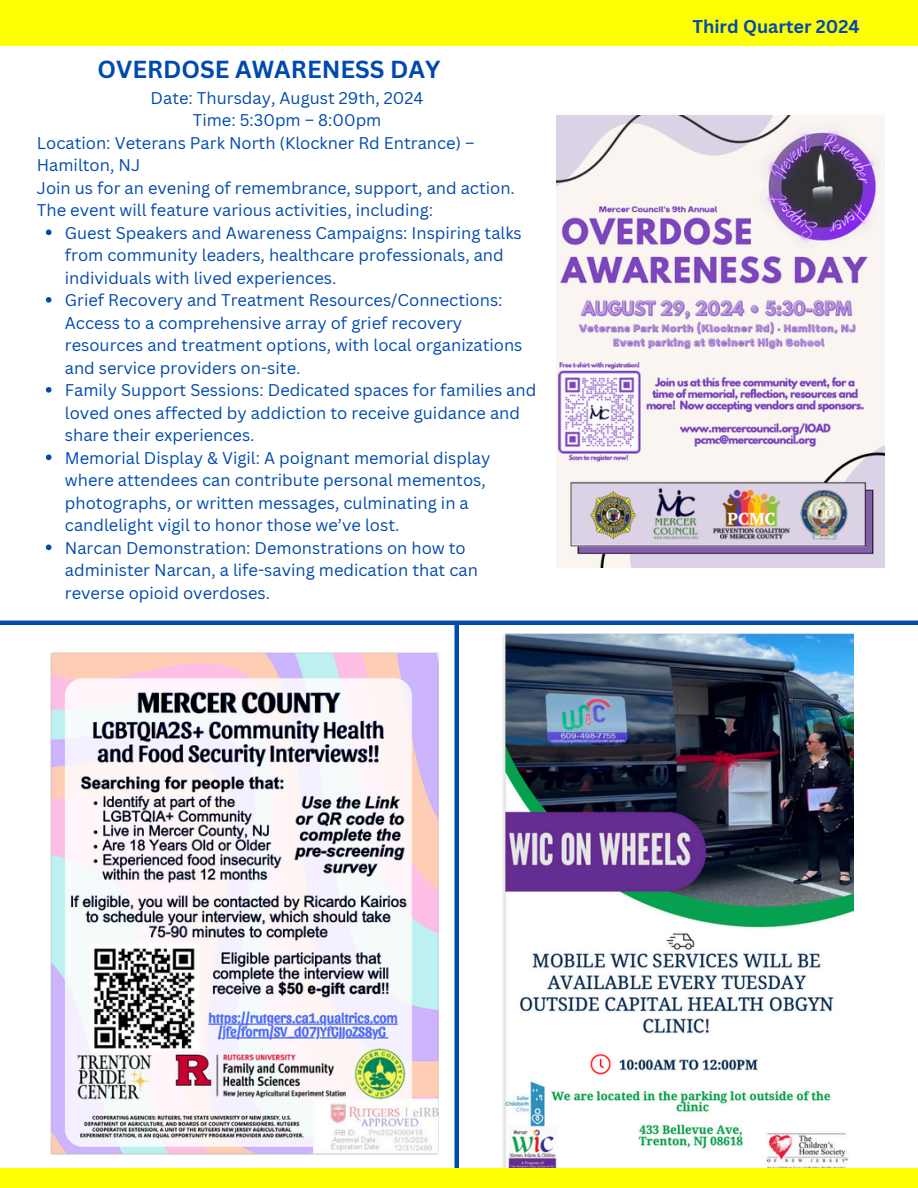
<style>
.page{position:relative;width:918px;height:1188px;background:#fff}
.page>*{position:absolute;margin:0;border:0;box-sizing:border-box;transform-origin:0 0}
.t1{font:700 24px "Canva Sans";color:#004aad}
.t2{font:700 18px "Canva Sans";color:#004aad}
.t3{font:16.5px/22.5px "Canva Sans";color:#004aad}
</style>
<div class="page">
<div style="left:0;top:0;width:918px;height:46px;background:#ffff03"></div>
<hr style="left:0;top:621px;width:918px;height:4px;background:#004aad">
<img style="left:557px;top:116px;width:327px;height:451px">
<img style="left:51px;top:653px;width:388px;height:501px">
<div style="left:454px;top:623px;width:5px;height:565px;background:#004aad"></div>
<img style="left:502px;top:633px;width:351px;height:536px">
<svg style="left:46px;top:230px;width:6px;height:5px"></svg>
<svg style="left:46px;top:297px;width:6px;height:6px"></svg>
<svg style="left:46px;top:387px;width:6px;height:6px"></svg>
<svg style="left:46px;top:455px;width:6px;height:5px"></svg>
<svg style="left:46px;top:545px;width:6px;height:5px"></svg>
<div style="left:0;top:1169px;width:918px;height:19px;background:#ffff03"></div>
<p class="t1" style="left:97px;top:52px;width:345px">OVERDOSE AWARENESS DAY</p>
<p class="t3" style="left:151px;top:86px;width:274px">Date: Thursday, August 29th, 2024</p>
<p class="t3" style="left:193px;top:108px;width:190px">Time: 5:30pm – 8:00pm</p>
<p class="t3" style="left:37px;top:131px;width:439px">Location: Veterans Park North (Klockner Rd Entrance) –<br>Hamilton, NJ</p>
<p class="t3" style="left:37px;top:176px;width:480px">Join us for an evening of remembrance, support, and action.<br>The event will feature various activities, including:</p>
<p class="t3" style="left:65px;top:221px;width:458px">Guest Speakers and Awareness Campaigns: Inspiring talks from community leaders, healthcare professionals, and individuals with lived experiences.</p>
<p class="t3" style="left:65px;top:288px;width:459px">Grief Recovery and Treatment Resources/Connections:<br>Access to a comprehensive array of grief recovery resources and treatment options, with local organizations and service providers on-site.</p>
<p class="t3" style="left:65px;top:378px;width:473px">Family Support Sessions: Dedicated spaces for families and loved ones affected by addiction to receive guidance and share their experiences.</p>
<p class="t3" style="left:65px;top:446px;width:427px">Memorial Display &amp; Vigil: A poignant memorial display where attendees can contribute personal mementos, photographs, or written messages, culminating in a candlelight vigil to honor those we’ve lost.</p>
<p class="t3" style="left:65px;top:536px;width:415px">Narcan Demonstration: Demonstrations on how to administer Narcan, a life-saving medication that can reverse opioid overdoses.</p>
<p class="t2" style="left:692px;top:13px;width:169px">Third Quarter 2024</p>
</div>
